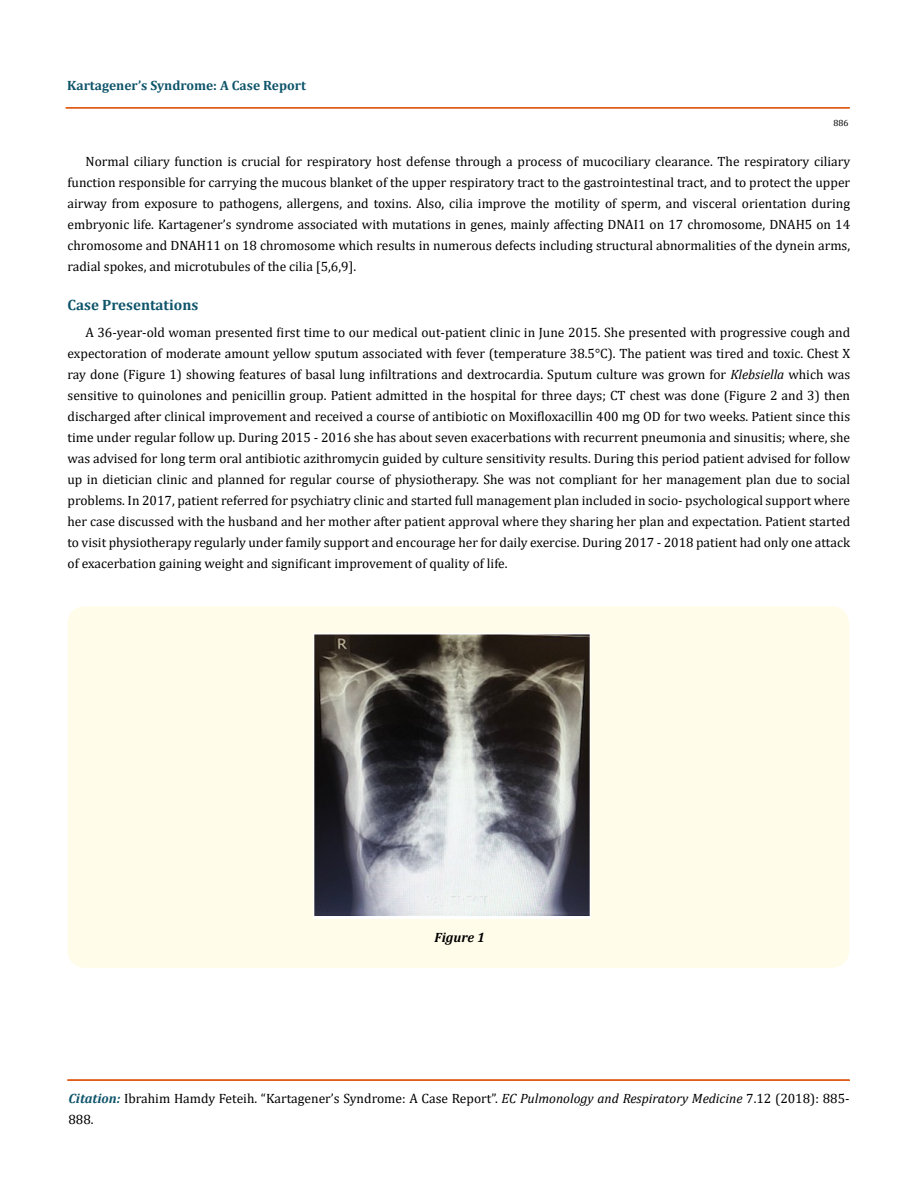
<style>
.page{position:relative;width:917px;height:1190px;background:#fff}
.page>*{position:absolute;margin:0;border:0;box-sizing:border-box;transform-origin:0 0}
.t1{font:700 15px "Cambria";color:#0e546a}
.t2{font:13.5px/21px "Cambria";color:#000;text-align:justify}
.t3{font:700 13.5px "Cambria";color:#0e546a}
.t4{font:italic 700 13.5px "Cambria";color:#000}
.t5{font:9px "Cambria";color:#000}
.s1{font-style:italic}
.s2{font-weight:700;font-style:italic;color:#0e546a}
</style>
<div class="page">
<hr style="left:66px;top:108px;width:783px;height:1px;background:#e05d1a">
<div style="left:66px;top:107px;width:783px;height:1px;border:1px solid #e05d1a"></div>
<hr style="left:68px;top:1080px;width:781px;height:1px;background:#e05d1a">
<div style="left:67px;top:1079px;width:782px;height:1px;border:1px solid #e05d1a"></div>
<div style="left:67px;top:606px;width:782px;height:362px;background:#fffde9;border-radius:18px"></div>
<img style="left:313px;top:633px;width:277px;height:285px">
<p class="t3" style="left:67px;top:76px;width:240px">Kartagener’s Syndrome: A Case Report</p>
<p class="t5" style="left:833px;top:118px;width:16px">886</p>
<p class="t2" style="left:68px;top:150px;width:784px;text-indent:18px">Normal ciliary function is crucial for respiratory host defense through a process of mucociliary clearance. The respiratory ciliary function responsible for carrying the mucous blanket of the upper respiratory tract to the gastrointestinal tract, and to protect the upper airway from exposure to pathogens, allergens, and toxins. Also, cilia improve the motility of sperm, and visceral orientation during embryonic life. Kartagener’s syndrome associated with mutations in genes, mainly affecting DNAI1 on 17 chromosome, DNAH5 on 14 chromosome and DNAH11 on 18 chromosome which results in numerous defects including structural abnormalities of the dynein arms, radial spokes, and microtubules of the cilia [5,6,9].</p>
<p class="t1" style="left:68px;top:294px;width:132px">Case Presentations</p>
<p class="t2" style="left:68px;top:321px;width:784px;text-indent:18px">A 36-year-old woman presented first time to our medical out-patient clinic in June 2015. She presented with progressive cough and expectoration of moderate amount yellow sputum associated with fever (temperature 38.5°C). The patient was tired and toxic. Chest X ray done (Figure 1) showing features of basal lung infiltrations and dextrocardia. Sputum culture was grown for <span class="s1">Klebsiella</span> which was sensitive to quinolones and penicillin group. Patient admitted in the hospital for three days; CT chest was done (Figure 2 and 3) then discharged after clinical improvement and received a course of antibiotic on Moxifloxacillin 400 mg OD for two weeks. Patient since this time under regular follow up. During 2015 - 2016 she has about seven exacerbations with recurrent pneumonia and sinusitis; where, she was advised for long term oral antibiotic azithromycin guided by culture sensitivity results. During this period patient advised for follow up in dietician clinic and planned for regular course of physiotherapy. She was not compliant for her management plan due to social problems. In 2017, patient referred for psychiatry clinic and started full management plan included in socio- psychological support where her case discussed with the husband and her mother after patient approval where they sharing her plan and expectation. Patient started to visit physiotherapy regularly under family support and encourage her for daily exercise. During 2017 - 2018 patient had only one attack of exacerbation gaining weight and significant improvement of quality of life.</p>
<p class="t4" style="left:434px;top:928px;width:52px">Figure 1</p>
<p class="t2" style="left:68px;top:1087px;width:782px"><span class="s2">Citation:</span> Ibrahim Hamdy Feteih. “Kartagener’s Syndrome: A Case Report”. <span class="s1">EC Pulmonology and Respiratory Medicine</span> 7.12 (2018): 885-<br>888.</p>
</div>
